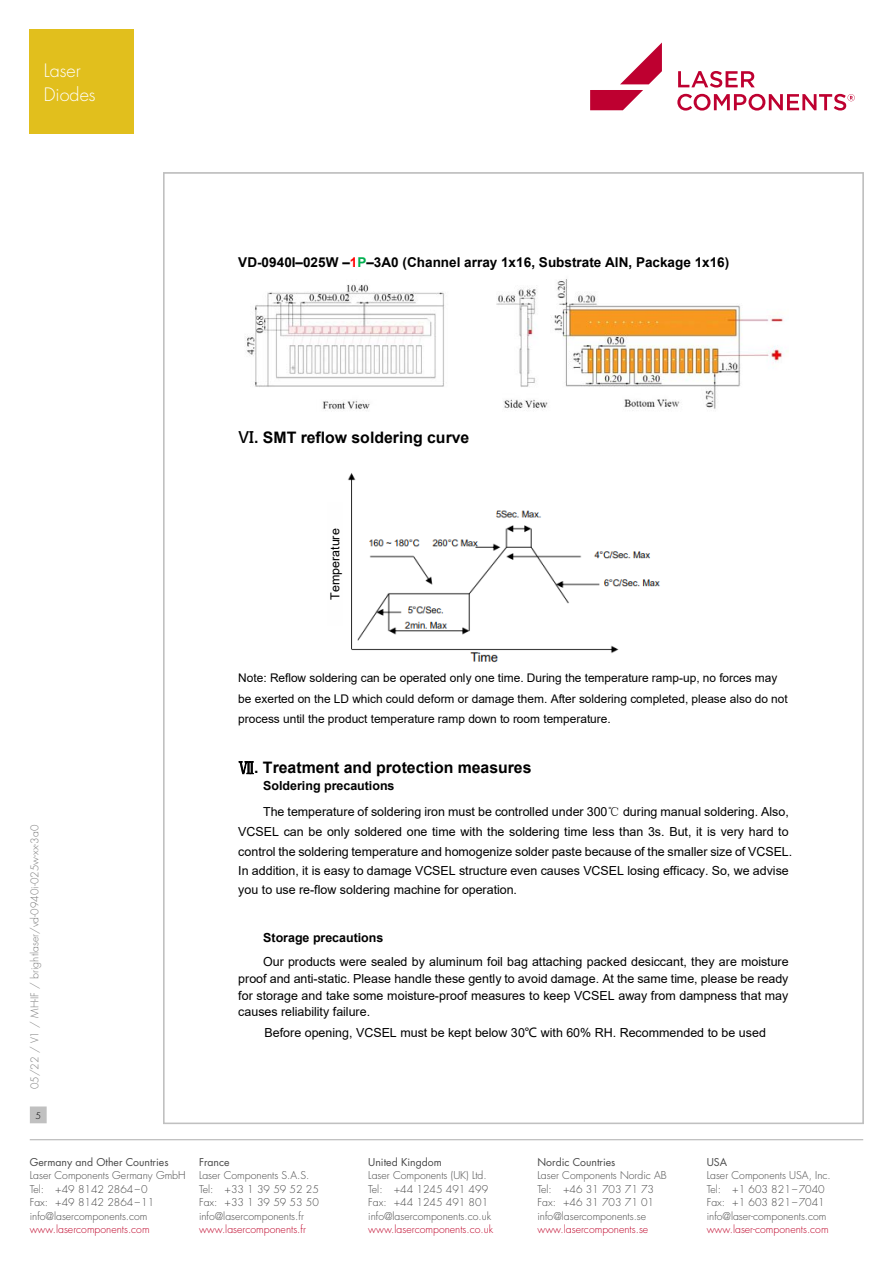
<style>
.page{position:relative;width:893px;height:1263px;background:#fff}
.page>*{position:absolute;margin:0;border:0;box-sizing:border-box;transform-origin:0 0}
.t1{font:300 18px/24px "Futura Std";color:#fff}
.t2{font:700 15.9px "Arial";color:#000}
.t3{font:700 13.5px "Arial";color:#000}
.t4{font:12.45px/19.2px "Arial";color:#000}
.t5{font:700 12.45px "Arial";color:#000}
.t6{font:11.85px/20.4px "Arial";color:#000}
.t7{font:300 10.5px/13.5px "Futura Std";color:#484848}
.t8{font:300 10.5px "Futura Std";color:#be0027}
.t9{font:10.5px "Futura Std";color:#484848}
.t10{font:300 10.5px "Futura Std";color:#7c7c7c}
.t11{font:300 9px "Futura Std";color:#000}
.s1{color:#f00}
.s2{color:#00b050}
.s3{font-family:"Microsoft Jheng Hei"}
.s4{font-family:"Sim Sun";font-weight:400}
.s5{font-weight:700}
.s6{font-family:"Sim Sun"}
.s7{font-family:"Microsoft Ya Hei"}
</style>
<div class="page">
<hr style="left:30px;top:1139px;width:833px;height:1px;background:#c0c0c0">
<div style="left:31px;top:1107px;width:15px;height:16px;background:#c0c0c0"></div>
<div style="left:30px;top:1106px;width:17px;height:17px;border:1px solid #c0c0c0"></div>
<svg style="left:677px;top:71px;width:178px;height:40px"></svg>
<svg style="left:590px;top:43px;width:72px;height:67px"></svg>
<img style="left:245px;top:279px;width:544px;height:132px">
<img style="left:348px;top:473px;width:312px;height:190px">
<div style="left:30px;top:30px;width:104px;height:104px;background:#e1bf1d"></div>
<h1 class="t1" style="left:44px;top:59px;width:53px">Laser<br>Diodes</h1>
<p class="t3" style="left:238px;top:252px;width:493px">VD-0940I–025W –<span class="s1">1</span><span class="s2">P</span>–3A0 (Channel array 1x16, Substrate AlN, Package 1x16)</p>
<p class="t2" style="left:238px;top:426px;width:233px"><span class="s3">Ⅵ</span>. SMT reflow soldering curve</p>
<p class="t4" style="left:325px;top:600px;width:73px;rotate:-90deg">Temperature</p>
<p class="t10" style="left:28px;top:1089px;width:266px;rotate:-90deg">05/22 / V1 / MH-IF / brightlaser/vd-0940i-025w-xx-3a0</p>
<p class="t11" style="left:35px;top:1110px;width:7px">5</p>
<p class="t6" style="left:238px;top:668px;width:551px">Note: Reflow soldering can be operated only one time. During the temperature ramp-up, no forces may be exerted on the LD which could deform or damage them. After soldering completed, please also do not process until the product temperature ramp down to room temperature.</p>
<p class="t2" style="left:238px;top:757px;width:295px"><span class="s4">Ⅶ</span>. Treatment and protection measures</p>
<p class="t4" style="left:263px;top:772px;width:527px;line-height:26px"><span class="s5">Soldering precautions<br></span>The temperature of soldering iron must be controlled under 300<span class="s6">℃</span> during manual soldering. Also,</p>
<p class="t4" style="left:238px;top:822px;width:555px">VCSEL can be only soldered one time with the soldering time less than 3s. But, it is very hard to control the soldering temperature and homogenize solder paste because of the smaller size of VCSEL.<br>In addition, it is easy to damage VCSEL structure even causes VCSEL losing efficacy. So, we advise you to use re-flow soldering machine for operation.</p>
<p class="t5" style="left:263px;top:928px;width:122px">Storage precautions</p>
<p class="t4" style="left:238px;top:954px;width:552px;line-height:16.6px;text-align:justify;text-indent:25px">Our products were sealed by aluminum foil bag attaching packed desiccant, they are moisture proof and anti-static. Please handle these gently to avoid damage. At the same time, please be ready for storage and take some moisture-proof measures to keep VCSEL away from dampness that may causes reliability failure.</p>
<p class="t4" style="left:265px;top:1023px;width:503px">Before opening, VCSEL must be kept below 30<span class="s7">℃</span> with 60% RH. Recommended to be used</p>
<p class="t9" style="left:30px;top:1155px;width:140px">Germany and Other Countries</p>
<p class="t7" style="left:30px;top:1169px;width:157px">Laser Components Germany GmbH<br>Tel: +49 8142 2864–0<br>Fax: +49 8142 2864–11 info@lasercomponents.com</p>
<p class="t8" style="left:30px;top:1223px;width:121px">www.lasercomponents.com</p>
<p class="t9" style="left:199px;top:1155px;width:32px">France</p>
<p class="t7" style="left:199px;top:1169px;width:121px">Laser Components S.A.S.<br>Tel: +33 1 39 59 52 25<br>Fax: +33 1 39 59 53 50 info@lasercomponents.fr</p>
<p class="t8" style="left:199px;top:1223px;width:108px">www.lasercomponents.fr</p>
<p class="t9" style="left:368px;top:1155px;width:75px">United Kingdom</p>
<p class="t7" style="left:368px;top:1169px;width:124px">Laser Components (UK) Ltd.<br>Tel: +44 1245 491 499<br>Fax: +44 1245 491 801 info@lasercomponents.co.uk</p>
<p class="t8" style="left:368px;top:1223px;width:126px">www.lasercomponents.co.uk</p>
<p class="t9" style="left:537px;top:1155px;width:79px">Nordic Countries</p>
<p class="t7" style="left:537px;top:1169px;width:131px">Laser Components Nordic AB<br>Tel: +46 31 703 71 73<br>Fax: +46 31 703 71 01 info@lasercomponents.se</p>
<p class="t8" style="left:537px;top:1223px;width:112px">www.lasercomponents.se</p>
<p class="t9" style="left:707px;top:1155px;width:22px">USA</p>
<p class="t7" style="left:707px;top:1169px;width:126px">Laser Components USA, Inc.<br>Tel: +1 603 821–7040<br>Fax: +1 603 821–7041 info@laser-components.com</p>
<p class="t8" style="left:707px;top:1223px;width:123px">www.laser-components.com</p>
</div>
